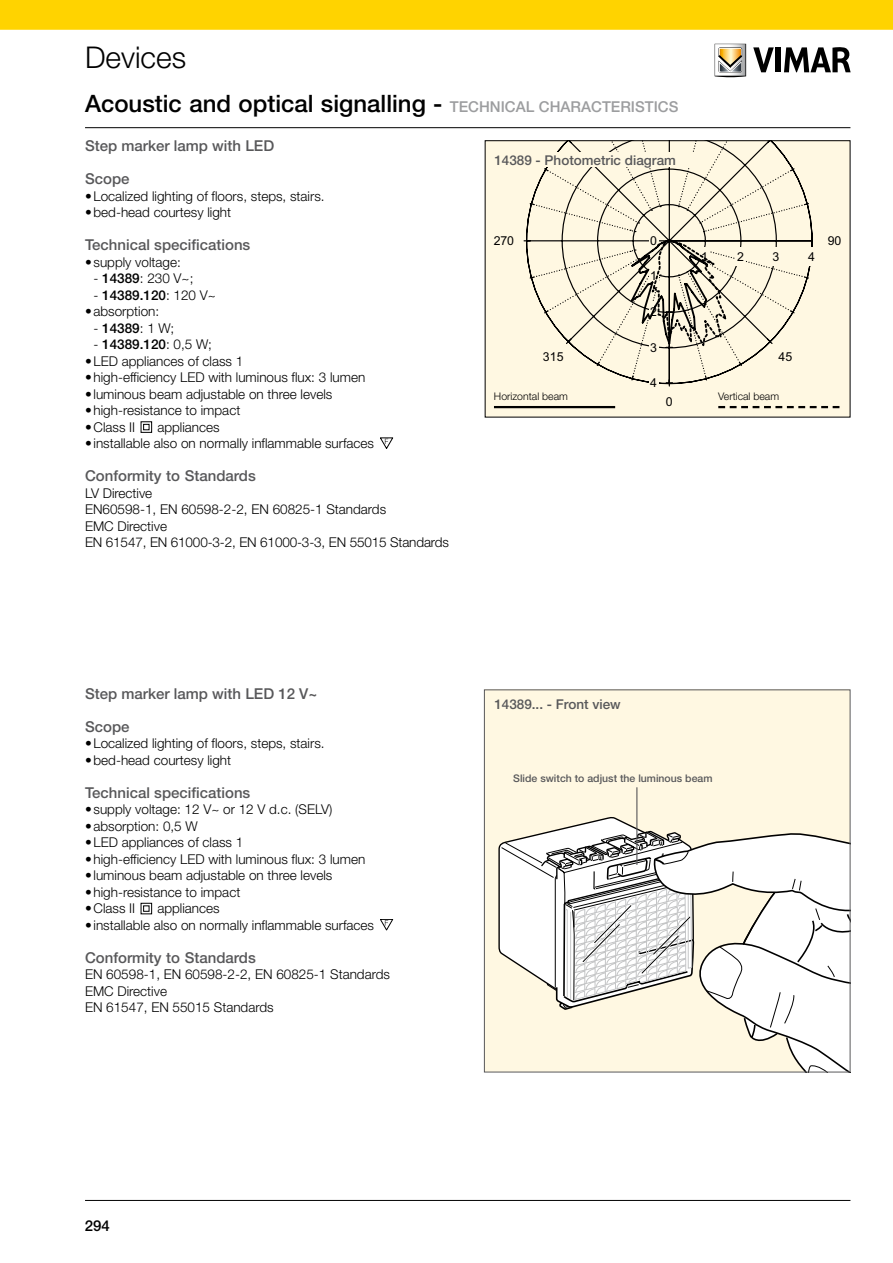
<style>
.page{position:relative;width:893px;height:1263px;background:#fff}
.page>*{position:absolute;margin:0;border:0;box-sizing:border-box;transform-origin:0 0}
.t1{font:300 30px "Helvetica Neue LT Std";color:#000}
.t2{font:500 24px "Helvetica Neue LT Std";color:#000}
.t3{font:500 15px "Helvetica Neue LT Std";color:#58585a}
.t4{font:500 15px "Helvetica Neue LT Std";color:#000}
.t5{font:300 13.5px/16.5px "Helvetica Neue LT Std";color:#000}
.t6{font:500 13.5px "Helvetica Neue LT Std";color:#58585a}
.t7{font:500 13.5px "Helvetica Neue LT Std";color:#000}
.t8{font:12.3px "Arial";color:#000}
.t9{font:500 10.5px "Helvetica Neue LT Std";color:#58585a}
.t10{font:300 10.5px "Helvetica Neue LT Std";color:#000}
.s1{font-size:15px;color:#9c9d9f}
.s2{font-weight:500}
.s3{font-weight:300}
</style>
<div class="page">
<svg style="left:0;top:0;width:892px;height:72px"></svg>
<hr style="left:85px;top:127px;width:765px;height:1px;background:#000">
<hr style="left:85px;top:1200px;width:765px;height:1px;background:#000">
<svg style="left:715px;top:44px;width:31px;height:33px"></svg>
<svg style="left:753px;top:47px;width:21px;height:25px"></svg>
<div style="left:776px;top:47px;width:5px;height:25px;background:#000"></div>
<svg style="left:784px;top:46px;width:67px;height:26px"></svg>
<svg style="left:892px;top:0;width:1px;height:30px"></svg>
<div style="left:484px;top:690px;width:366px;height:382px;background:#fff8e2"></div>
<svg style="left:498px;top:817px;width:350px;height:253px"></svg>
<hr style="left:636px;top:787px;width:1px;height:78px;background:#58585a">
<div style="left:485px;top:141px;width:365px;height:276px;background:#fff8e2"></div>
<svg style="left:523px;top:142px;width:290px;height:245px"></svg>
<div style="left:649px;top:231px;width:10px;height:19px;background:#fff8e3"></div>
<div style="left:649px;top:374px;width:10px;height:18px;background:#fff8e3"></div>
<div style="left:806px;top:247px;width:10px;height:19px;background:#fff8e3"></div>
<svg style="left:534px;top:238px;width:271px;height:139px"></svg>
<div style="left:494px;top:152px;width:203px;height:15px;background:#fff8e2"></div>
<svg style="left:140px;top:421px;width:13px;height:12px"></svg>
<svg style="left:141px;top:421px;width:11px;height:12px"></svg>
<svg style="left:380px;top:438px;width:13px;height:11px"></svg>
<svg style="left:140px;top:902px;width:13px;height:13px"></svg>
<svg style="left:141px;top:903px;width:11px;height:11px"></svg>
<svg style="left:380px;top:919px;width:13px;height:11px"></svg>
<hr style="left:494px;top:406px;width:121px;height:2px;background:#000">
<svg style="left:718px;top:406px;width:121px;height:2px"></svg>
<h1 class="t1" style="left:85px;top:39px;width:103px">Devices</h1>
<h2 class="t2" style="left:85px;top:89px;width:595px">Acoustic and optical signalling - <span class="s1">TECHNICAL CHARACTERISTICS</span></h2>
<p class="t3" style="left:85px;top:137px;width:191px">Step marker lamp with LED</p>
<p class="t3" style="left:85px;top:170px;width:46px">Scope</p>
<p class="t5" style="left:85px;top:187px;width:241px">• Localized lighting of floors, steps, stairs.</p>
<p class="t5" style="left:85px;top:204px;width:148px">• bed-head courtesy light</p>
<p class="t3" style="left:85px;top:236px;width:167px">Technical specifications</p>
<p class="t5" style="left:85px;top:253px;width:97px">• supply voltage:</p>
<p class="t5" style="left:94px;top:270px;width:101px">- <span class="s2">14389</span>: 230 V~;</p>
<p class="t7" style="left:94px;top:287px;width:124px"><span class="s3">-</span> 14389.120<span class="s3">: 120 V~</span></p>
<p class="t5" style="left:85px;top:303px;width:76px">• absorption:</p>
<p class="t5" style="left:94px;top:319px;width:82px">- <span class="s2">14389</span>: 1 W;</p>
<p class="t7" style="left:94px;top:336px;width:120px"><span class="s3">-</span> 14389.120<span class="s3">: 0,5 W;</span></p>
<p class="t5" style="left:85px;top:352px;width:160px">• LED appliances of class 1</p>
<p class="t5" style="left:85px;top:369px;width:282px">• high-efficiency LED with luminous flux: 3 lumen</p>
<p class="t5" style="left:85px;top:385px;width:249px">• luminous beam adjustable on three levels</p>
<p class="t5" style="left:85px;top:402px;width:157px">• high-resistance to impact</p>
<p class="t5" style="left:85px;top:418px;width:52px">• Class II</p>
<p class="t5" style="left:157px;top:418px;width:64px">appliances</p>
<p class="t5" style="left:85px;top:435px;width:291px">• installable also on normally inflammable surfaces</p>
<p class="t3" style="left:85px;top:467px;width:172px">Conformity to Standards</p>
<p class="t5" style="left:85px;top:484px;width:365px">LV Directive<br>EN60598-1, EN 60598-2-2, EN 60825-1 Standards<br>EMC Directive<br>EN 61547, EN 61000-3-2, EN 61000-3-3, EN 55015 Standards</p>
<p class="t6" style="left:494px;top:152px;width:183px">14389 - Photometric diagram</p>
<p class="t8" style="left:494px;top:233px;width:22px">270</p>
<p class="t8" style="left:543px;top:349px;width:22px">315</p>
<p class="t8" style="left:650px;top:233px;width:8px">0</p>
<p class="t8" style="left:650px;top:268px;width:8px">1</p>
<p class="t8" style="left:650px;top:304px;width:8px">2</p>
<p class="t8" style="left:650px;top:339px;width:8px">3</p>
<p class="t8" style="left:650px;top:375px;width:8px">4</p>
<p class="t8" style="left:701px;top:248px;width:8px">1</p>
<p class="t8" style="left:737px;top:248px;width:8px">2</p>
<p class="t8" style="left:772px;top:248px;width:8px">3</p>
<p class="t8" style="left:808px;top:248px;width:8px">4</p>
<p class="t8" style="left:778px;top:349px;width:15px">45</p>
<p class="t10" style="left:494px;top:390px;width:75px">Horizontal beam</p>
<p class="t10" style="left:718px;top:390px;width:62px">Vertical beam</p>
<p class="t8" style="left:666px;top:394px;width:8px">0</p>
<p class="t8" style="left:828px;top:233px;width:15px">90</p>
<p class="t3" style="left:85px;top:684px;width:234px">Step marker lamp with LED 12 V~</p>
<p class="t3" style="left:85px;top:717px;width:46px">Scope</p>
<p class="t5" style="left:85px;top:735px;width:241px">• Localized lighting of floors, steps, stairs.</p>
<p class="t5" style="left:85px;top:751px;width:148px">• bed-head courtesy light</p>
<p class="t3" style="left:85px;top:783px;width:167px">Technical specifications</p>
<p class="t5" style="left:85px;top:801px;width:249px">• supply voltage: 12 V~ or 12 V d.c. (SELV)</p>
<p class="t5" style="left:85px;top:817px;width:114px">• absorption: 0,5 W</p>
<p class="t5" style="left:85px;top:834px;width:160px">• LED appliances of class 1</p>
<p class="t5" style="left:85px;top:850px;width:282px">• high-efficiency LED with luminous flux: 3 lumen</p>
<p class="t5" style="left:85px;top:867px;width:249px">• luminous beam adjustable on three levels</p>
<p class="t5" style="left:85px;top:883px;width:157px">• high-resistance to impact</p>
<p class="t5" style="left:85px;top:900px;width:52px">• Class II</p>
<p class="t5" style="left:157px;top:900px;width:64px">appliances</p>
<p class="t5" style="left:85px;top:916px;width:291px">• installable also on normally inflammable surfaces</p>
<p class="t3" style="left:85px;top:948px;width:172px">Conformity to Standards</p>
<p class="t5" style="left:85px;top:966px;width:306px">EN 60598-1, EN 60598-2-2, EN 60825-1 Standards<br>EMC Directive<br>EN 61547, EN 55015 Standards</p>
<p class="t6" style="left:494px;top:696px;width:128px">14389... - Front view</p>
<p class="t9" style="left:513px;top:772px;width:201px">Slide switch to adjust the luminous beam</p>
<p class="t4" style="left:85px;top:1217px;width:27px">294</p>
</div>
